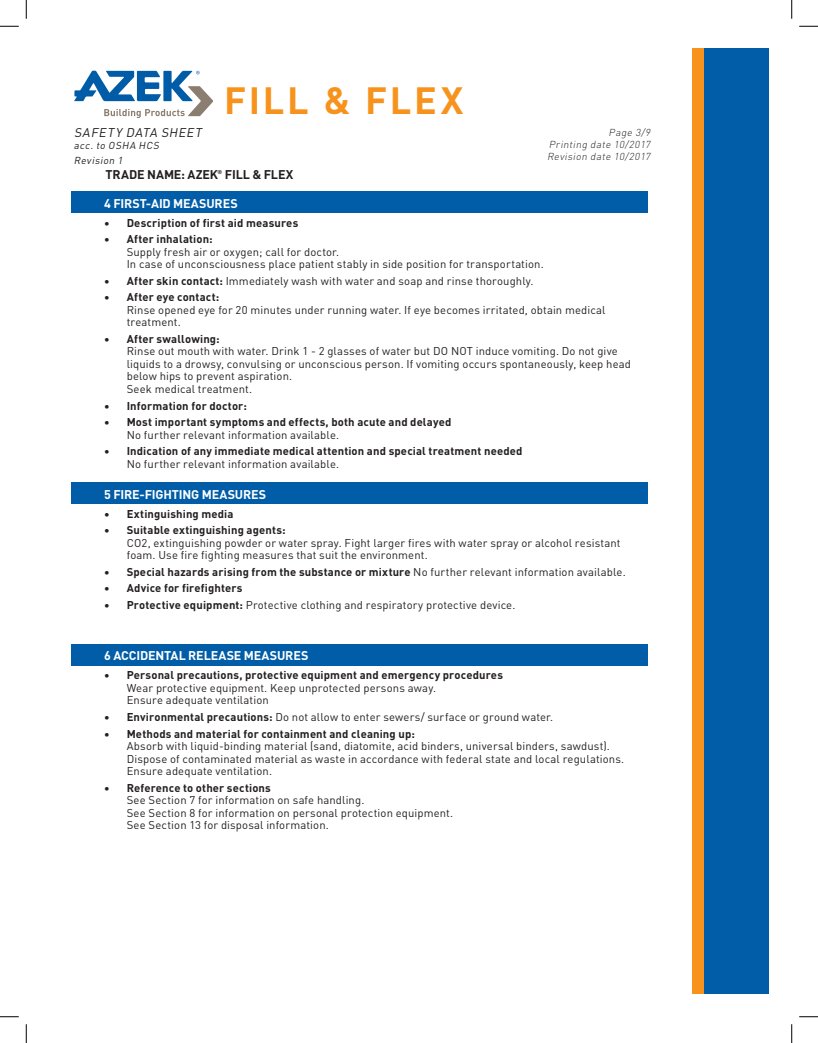
<style>
.page{position:relative;width:818px;height:1043px;background:#fff}
.page>*{position:absolute;margin:0;border:0;box-sizing:border-box;transform-origin:0 0}
.t1{font:700 37.5px "DIN";letter-spacing:.07em;color:#f7931d}
.t2{font:700 12.5px "DIN";letter-spacing:-.01em;color:#fff}
.t3{font:700 12.5px "DIN";letter-spacing:-.01em;color:#231f20}
.t4{font:italic 12.5px "DINOT";color:#231f20}
.t5{font:11.25px/12.5px "DINOT";letter-spacing:.01em;color:#231f20}
.t6{font:700 11.25px "DINOT";letter-spacing:.015em;color:#231f20}
.t7{font:italic 300 10px/12px "DIN";color:#231f20;text-align:justify}
.t8{font:italic 10px/15px "DINOT";color:#231f20}
.t9{font:700 5.62px "DIN";color:#231f20}
.s1{font-weight:700}
.s2{font-weight:400}
</style>
<div class="page">
<div style="left:693px;top:49px;width:76px;height:945px;background:#015da7"></div>
<div style="left:691px;top:49px;width:12px;height:945px;background:#f7931d"></div>
<svg style="left:74px;top:70px;width:139px;height:48px"></svg>
<div style="left:72px;top:192px;width:576px;height:21px;background:#015da7"></div>
<div style="left:72px;top:482px;width:576px;height:22px;background:#015da7"></div>
<div style="left:72px;top:644px;width:576px;height:22px;background:#015da7"></div>
<svg style="left:0;top:25px;width:19px;height:2px"></svg>
<svg style="left:799px;top:25px;width:19px;height:2px"></svg>
<svg style="left:0;top:1016px;width:19px;height:1px"></svg>
<svg style="left:799px;top:1016px;width:19px;height:1px"></svg>
<svg style="left:25px;top:0;width:2px;height:19px"></svg>
<svg style="left:25px;top:1024px;width:2px;height:18px"></svg>
<svg style="left:791px;top:0;width:1px;height:19px"></svg>
<svg style="left:791px;top:1024px;width:1px;height:18px"></svg>
<p class="t4" style="left:74px;top:123px;width:132px">SAFETY DATA SHEET</p>
<p class="t8" style="left:74px;top:137px;width:89px">acc. to OSHA HCS<br>Revision 1</p>
<h1 class="t1" style="left:224px;top:76px;width:241px">FILL &amp; FLEX</h1>
<p class="t7" style="left:547px;top:126px;width:107px;text-indent:61px">Page 3/9<br>Printing date 10/2017<br>Revision date 10/2017</p>
<p class="t3" style="left:105px;top:166px;width:114px">TRADE NAME: AZEK</p>
<p class="t9" style="left:217px;top:168px;width:6px">®</p>
<p class="t3" style="left:225px;top:166px;width:70px">FILL &amp; FLEX</p>
<p class="t2" style="left:104px;top:195px;width:135px">4 FIRST-AID MEASURES</p>
<p class="t6" style="left:104px;top:214px;width:196px">• Description of first aid measures</p>
<p class="t6" style="left:104px;top:230px;width:110px">• After inhalation:</p>
<p class="t5" style="left:127px;top:245px;width:418px">Supply fresh air or oxygen; call for doctor.<br>In case of unconsciousness place patient stably in side position for transportation.</p>
<p class="t5" style="left:104px;top:274px;width:431px"><span class="s1">• After skin contact:</span> Immediately wash with water and soap and rinse thoroughly.</p>
<p class="t6" style="left:104px;top:288px;width:116px">• After eye contact:</p>
<p class="t5" style="left:127px;top:303px;width:480px">Rinse opened eye for 20 minutes under running water. If eye becomes irritated, obtain medical treatment.</p>
<p class="t6" style="left:104px;top:330px;width:117px">• After swallowing:</p>
<p class="t5" style="left:127px;top:344px;width:505px">Rinse out mouth with water. Drink 1 - 2 glasses of water but DO NOT induce vomiting. Do not give liquids to a drowsy, convulsing or unconscious person. If vomiting occurs spontaneously, keep head below hips to prevent aspiration.<br>Seek medical treatment.</p>
<p class="t6" style="left:104px;top:396px;width:144px">• Information for doctor:</p>
<p class="t6" style="left:104px;top:413px;width:348px">• Most important symptoms and effects, both acute and delayed</p>
<p class="t5" style="left:127px;top:427px;width:214px">No further relevant information available.</p>
<p class="t6" style="left:104px;top:442px;width:420px">• Indication of any immediate medical attention and special treatment needed</p>
<p class="t5" style="left:127px;top:456px;width:214px">No further relevant information available.</p>
<p class="t2" style="left:104px;top:486px;width:163px">5 FIRE-FIGHTING MEASURES</p>
<p class="t6" style="left:104px;top:505px;width:131px">• Extinguishing media</p>
<p class="t6" style="left:104px;top:521px;width:183px">• Suitable extinguishing agents:</p>
<p class="t5" style="left:127px;top:535px;width:495px">CO2, extinguishing powder or water spray. Fight larger fires with water spray or alcohol resistant foam. Use fire fighting measures that suit the environment.</p>
<p class="t6" style="left:104px;top:563px;width:523px">• Special hazards arising from the substance or mixture <span class="s2">No further relevant information available.</span></p>
<p class="t6" style="left:104px;top:579px;width:140px">• Advice for firefighters</p>
<p class="t5" style="left:104px;top:598px;width:412px"><span class="s1">• Protective equipment:</span> Protective clothing and respiratory protective device.</p>
<p class="t2" style="left:104px;top:647px;width:206px">6 ACCIDENTAL RELEASE MEASURES</p>
<p class="t6" style="left:104px;top:666px;width:400px">• Personal precautions, protective equipment and emergency procedures</p>
<p class="t5" style="left:127px;top:681px;width:311px">Wear protective equipment. Keep unprotected persons away.<br>Ensure adequate ventilation</p>
<p class="t5" style="left:104px;top:710px;width:450px"><span class="s1">• Environmental precautions:</span> Do not allow to enter sewers/ surface or ground water.</p>
<p class="t6" style="left:104px;top:724px;width:312px">• Methods and material for containment and cleaning up:</p>
<p class="t5" style="left:127px;top:739px;width:499px">Absorb with liquid-binding material (sand, diatomite, acid binders, universal binders, sawdust).<br>Dispose of contaminated material as waste in accordance with federal state and local regulations.<br>Ensure adequate ventilation.</p>
<p class="t6" style="left:104px;top:778px;width:168px">• Reference to other sections</p>
<p class="t5" style="left:127px;top:793px;width:328px">See Section 7 for information on safe handling.<br>See Section 8 for information on personal protection equipment.<br>See Section 13 for disposal information.</p>
</div>
